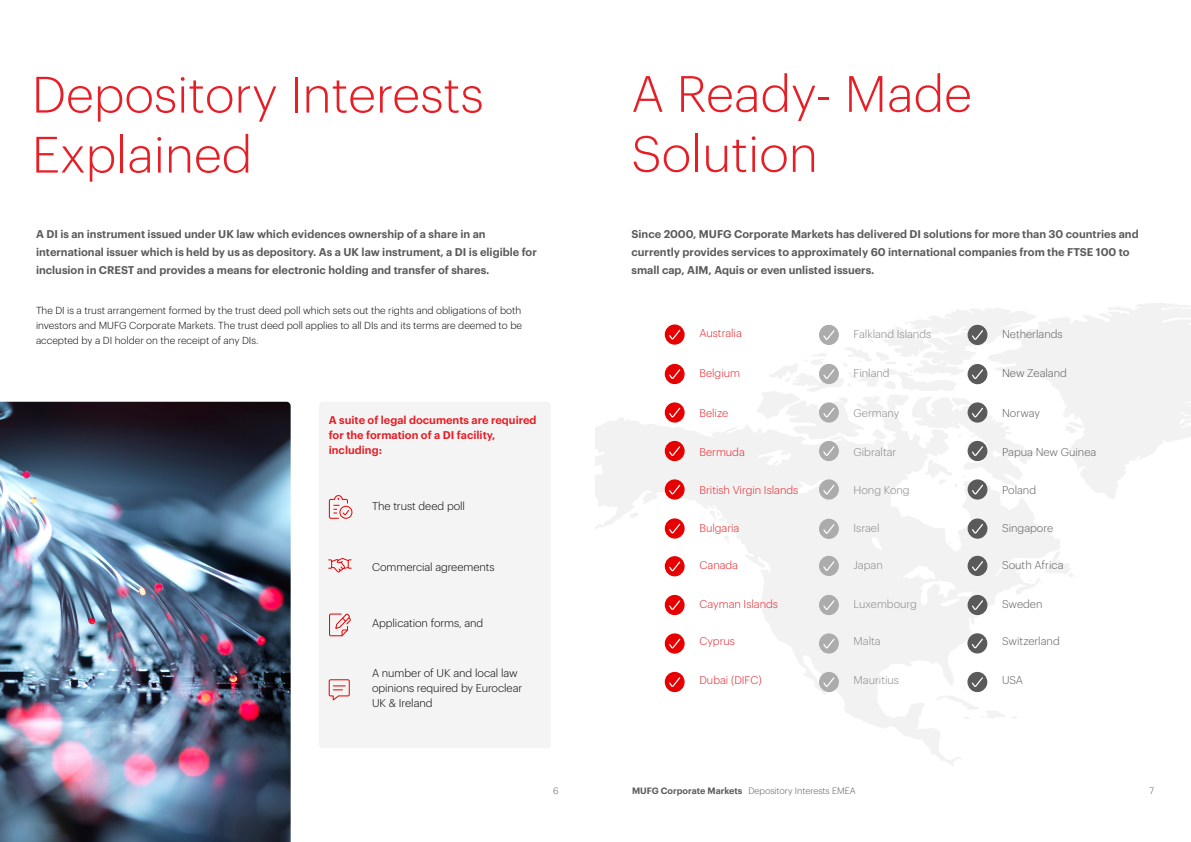
<style>
.page{position:relative;width:1191px;height:842px;background:#fff}
.page>*{position:absolute;margin:0;border:0;box-sizing:border-box;transform-origin:0 0}
.t1{font:300 50px/60px "Graphik";color:#e61e26}
.t2{font:600 11px/18px "Graphik";color:#5a5a5a}
.t3{font:300 11px/15px "Graphik";letter-spacing:-.005em;color:#000}
.t4{font:300 11px "Graphik";color:#e61e26}
.t5{font:300 11px "Graphik";color:#5a5a5a}
.t6{font:300 11px "Graphik";color:#838484}
.t7{font:600 11px/15px "Graphik";color:#e61e26}
.t8{font:300 10px/15px "Graphik";color:#000;text-align:justify}
.t9{font:300 9px "Graphik";color:#5a5a5a}
.s1{font-weight:600}
</style>
<div class="page">
<div style="left:319px;top:402px;width:232px;height:346px;background:#f4f4f4;border-radius:4px"></div>
<img style="left:0;top:402px;width:291px;height:440px">
<div style="left:339px;top:506px;width:13px;height:13px;border:1px solid #e60000;border-radius:50%"></div>
<svg style="left:329px;top:495px;width:20px;height:24px"></svg>
<svg style="left:328px;top:558px;width:23px;height:14px"></svg>
<svg style="left:329px;top:614px;width:22px;height:22px"></svg>
<svg style="left:329px;top:679px;width:21px;height:21px"></svg>
<svg style="left:1060px;top:563px;width:13px;height:14px"></svg>
<svg style="left:595px;top:402px;width:465px;height:364px"></svg>
<div style="left:665px;top:325px;width:19px;height:19px;background:#e60000;border-radius:50%"></div>
<div style="left:665px;top:324px;width:19px;height:21px;border:1px solid #e60000;border-radius:50%"></div>
<svg style="left:669px;top:329px;width:12px;height:11px"></svg>
<div style="left:665px;top:364px;width:19px;height:19px;background:#e60000;border-radius:50%"></div>
<div style="left:665px;top:364px;width:19px;height:20px;border:1px solid #e60000;border-radius:50%"></div>
<svg style="left:668px;top:368px;width:13px;height:12px"></svg>
<div style="left:665px;top:403px;width:19px;height:19px;background:#e60000;border-radius:50%"></div>
<div style="left:665px;top:402px;width:19px;height:20px;border:1px solid #e60000;border-radius:50%"></div>
<svg style="left:668px;top:407px;width:13px;height:11px"></svg>
<div style="left:665px;top:441px;width:19px;height:19px;background:#e60000;border-radius:50%"></div>
<div style="left:665px;top:441px;width:19px;height:20px;border:1px solid #e60000;border-radius:50%"></div>
<svg style="left:668px;top:445px;width:13px;height:12px"></svg>
<div style="left:665px;top:480px;width:19px;height:19px;background:#e60000;border-radius:50%"></div>
<div style="left:665px;top:479px;width:19px;height:20px;border:1px solid #e60000;border-radius:50%"></div>
<svg style="left:668px;top:483px;width:13px;height:12px"></svg>
<div style="left:665px;top:519px;width:19px;height:19px;background:#e60000;border-radius:50%"></div>
<div style="left:665px;top:518px;width:19px;height:20px;border:1px solid #e60000;border-radius:50%"></div>
<svg style="left:668px;top:522px;width:13px;height:12px"></svg>
<div style="left:665px;top:557px;width:19px;height:19px;background:#e60000;border-radius:50%"></div>
<div style="left:665px;top:556px;width:19px;height:20px;border:1px solid #e60000;border-radius:50%"></div>
<svg style="left:668px;top:560px;width:13px;height:12px"></svg>
<div style="left:665px;top:595px;width:19px;height:19px;background:#e60000;border-radius:50%"></div>
<div style="left:665px;top:595px;width:19px;height:20px;border:1px solid #e60000;border-radius:50%"></div>
<svg style="left:668px;top:599px;width:13px;height:12px"></svg>
<div style="left:665px;top:634px;width:19px;height:19px;background:#e60000;border-radius:50%"></div>
<div style="left:665px;top:633px;width:19px;height:20px;border:1px solid #e60000;border-radius:50%"></div>
<svg style="left:668px;top:637px;width:13px;height:12px"></svg>
<div style="left:665px;top:672px;width:19px;height:19px;background:#e60000;border-radius:50%"></div>
<div style="left:665px;top:672px;width:19px;height:20px;border:1px solid #e60000;border-radius:50%"></div>
<svg style="left:668px;top:676px;width:13px;height:11px"></svg>
<div style="left:819px;top:519px;width:19px;height:19px;background:#acacac;border-radius:50%"></div>
<div style="left:819px;top:519px;width:19px;height:20px;border:1px solid #acacac;border-radius:50%"></div>
<svg style="left:822px;top:523px;width:13px;height:11px"></svg>
<div style="left:819px;top:556px;width:19px;height:19px;background:#acacac;border-radius:50%"></div>
<div style="left:819px;top:556px;width:19px;height:20px;border:1px solid #acacac;border-radius:50%"></div>
<svg style="left:822px;top:560px;width:13px;height:11px"></svg>
<div style="left:819px;top:595px;width:19px;height:19px;background:#acacac;border-radius:50%"></div>
<div style="left:819px;top:595px;width:19px;height:20px;border:1px solid #acacac;border-radius:50%"></div>
<svg style="left:822px;top:599px;width:13px;height:12px"></svg>
<div style="left:819px;top:634px;width:19px;height:19px;background:#acacac;border-radius:50%"></div>
<div style="left:819px;top:633px;width:19px;height:20px;border:1px solid #acacac;border-radius:50%"></div>
<svg style="left:822px;top:637px;width:13px;height:12px"></svg>
<div style="left:819px;top:672px;width:19px;height:19px;background:#acacac;border-radius:50%"></div>
<div style="left:819px;top:672px;width:19px;height:20px;border:1px solid #acacac;border-radius:50%"></div>
<svg style="left:822px;top:676px;width:13px;height:11px"></svg>
<div style="left:968px;top:519px;width:18px;height:19px;background:#5a5a5a;border-radius:50%"></div>
<div style="left:967px;top:518px;width:20px;height:21px;border:1px solid #5a5a5a;border-radius:50%"></div>
<svg style="left:972px;top:523px;width:11px;height:11px"></svg>
<svg style="left:756px;top:303px;width:435px;height:196px"></svg>
<div style="left:968px;top:556px;width:18px;height:19px;background:#5a5a5a;border-radius:50%"></div>
<div style="left:967px;top:556px;width:20px;height:20px;border:1px solid #5a5a5a;border-radius:50%"></div>
<svg style="left:972px;top:560px;width:12px;height:11px"></svg>
<div style="left:968px;top:595px;width:18px;height:19px;background:#5a5a5a;border-radius:50%"></div>
<div style="left:967px;top:595px;width:20px;height:20px;border:1px solid #5a5a5a;border-radius:50%"></div>
<svg style="left:972px;top:599px;width:12px;height:12px"></svg>
<div style="left:968px;top:634px;width:18px;height:19px;background:#5a5a5a;border-radius:50%"></div>
<div style="left:967px;top:633px;width:20px;height:20px;border:1px solid #5a5a5a;border-radius:50%"></div>
<svg style="left:971px;top:637px;width:13px;height:12px"></svg>
<div style="left:968px;top:672px;width:18px;height:19px;background:#5a5a5a;border-radius:50%"></div>
<div style="left:967px;top:672px;width:20px;height:20px;border:1px solid #5a5a5a;border-radius:50%"></div>
<svg style="left:971px;top:676px;width:13px;height:11px"></svg>
<h1 class="t1" style="left:32px;top:61px;width:453px">Depository Interests<br>Explained</h1>
<p class="t2" style="left:36px;top:224px;width:502px">A DI is an instrument issued under UK law which evidences ownership of a share in an international issuer which is held by us as depository. As a UK law instrument, a DI is eligible for inclusion in CREST and provides a means for electronic holding and transfer of shares.</p>
<p class="t8" style="left:36px;top:302px;width:487px">The DI is a trust arrangement formed by the trust deed poll which sets out the rights and obligations of both investors and MUFG Corporate Markets. The trust deed poll applies to all DIs and its terms are deemed to be accepted by a DI holder on the receipt of any DIs.</p>
<p class="t7" style="left:329px;top:412px;width:209px">A suite of legal documents are required for the formation of a DI facility, including:</p>
<p class="t3" style="left:372px;top:498px;width:95px">The trust deed poll</p>
<p class="t3" style="left:372px;top:559px;width:124px">Commercial agreements</p>
<p class="t3" style="left:372px;top:615px;width:113px">Application forms, and</p>
<p class="t3" style="left:372px;top:665px;width:152px">A number of UK and local law opinions required by Euroclear<br>UK &amp; Ireland</p>
<h1 class="t1" style="left:631px;top:60px;width:342px">A Ready- Made<br>Solution</h1>
<p class="t2" style="left:631px;top:224px;width:509px">Since 2000, MUFG Corporate Markets has delivered DI solutions for more than 30 countries and currently provides services to approximately 60 international companies from the FTSE 100 to small cap, AIM, Aquis or even unlisted issuers.</p>
<p class="t4" style="left:699px;top:325px;width:44px">Australia</p>
<p class="t4" style="left:699px;top:365px;width:42px">Belgium</p>
<p class="t4" style="left:699px;top:404px;width:30px">Belize</p>
<p class="t4" style="left:699px;top:444px;width:47px">Bermuda</p>
<p class="t4" style="left:699px;top:481px;width:100px">British Virgin Islands</p>
<p class="t4" style="left:699px;top:520px;width:42px">Bulgaria</p>
<p class="t4" style="left:699px;top:557px;width:40px">Canada</p>
<p class="t4" style="left:699px;top:596px;width:80px">Cayman Islands</p>
<p class="t4" style="left:699px;top:633px;width:37px">Cyprus</p>
<p class="t4" style="left:699px;top:672px;width:64px">Dubai (DIFC)</p>
<p class="t6" style="left:853px;top:326px;width:79px">Falkland Islands</p>
<p class="t6" style="left:853px;top:365px;width:38px">Finland</p>
<p class="t6" style="left:853px;top:405px;width:47px">Germany</p>
<p class="t6" style="left:853px;top:444px;width:44px">Gibraltar</p>
<p class="t6" style="left:853px;top:482px;width:58px">Hong Kong</p>
<p class="t6" style="left:853px;top:520px;width:27px">Israel</p>
<p class="t6" style="left:853px;top:557px;width:31px">Japan</p>
<p class="t6" style="left:853px;top:596px;width:65px">Luxembourg</p>
<p class="t6" style="left:853px;top:633px;width:29px">Malta</p>
<p class="t6" style="left:853px;top:672px;width:47px">Mauritius</p>
<p class="t5" style="left:1002px;top:326px;width:62px">Netherlands</p>
<p class="t5" style="left:1002px;top:365px;width:66px">New Zealand</p>
<p class="t5" style="left:1002px;top:405px;width:39px">Norway</p>
<p class="t5" style="left:1002px;top:444px;width:96px">Papua New Guinea</p>
<p class="t5" style="left:1002px;top:482px;width:35px">Poland</p>
<p class="t5" style="left:1002px;top:520px;width:52px">Singapore</p>
<p class="t5" style="left:1002px;top:557px;width:63px">South Africa</p>
<p class="t5" style="left:1002px;top:596px;width:42px">Sweden</p>
<p class="t5" style="left:1002px;top:633px;width:59px">Switzerland</p>
<p class="t5" style="left:1002px;top:672px;width:23px">USA</p>
<p class="t9" style="left:553px;top:785px;width:7px">6</p>
<p class="t9" style="left:632px;top:785px;width:225px"><span class="s1">MUFG Corporate Markets</span> Depository Interests EMEA</p>
<p class="t9" style="left:1149px;top:785px;width:6px">7</p>
</div>
